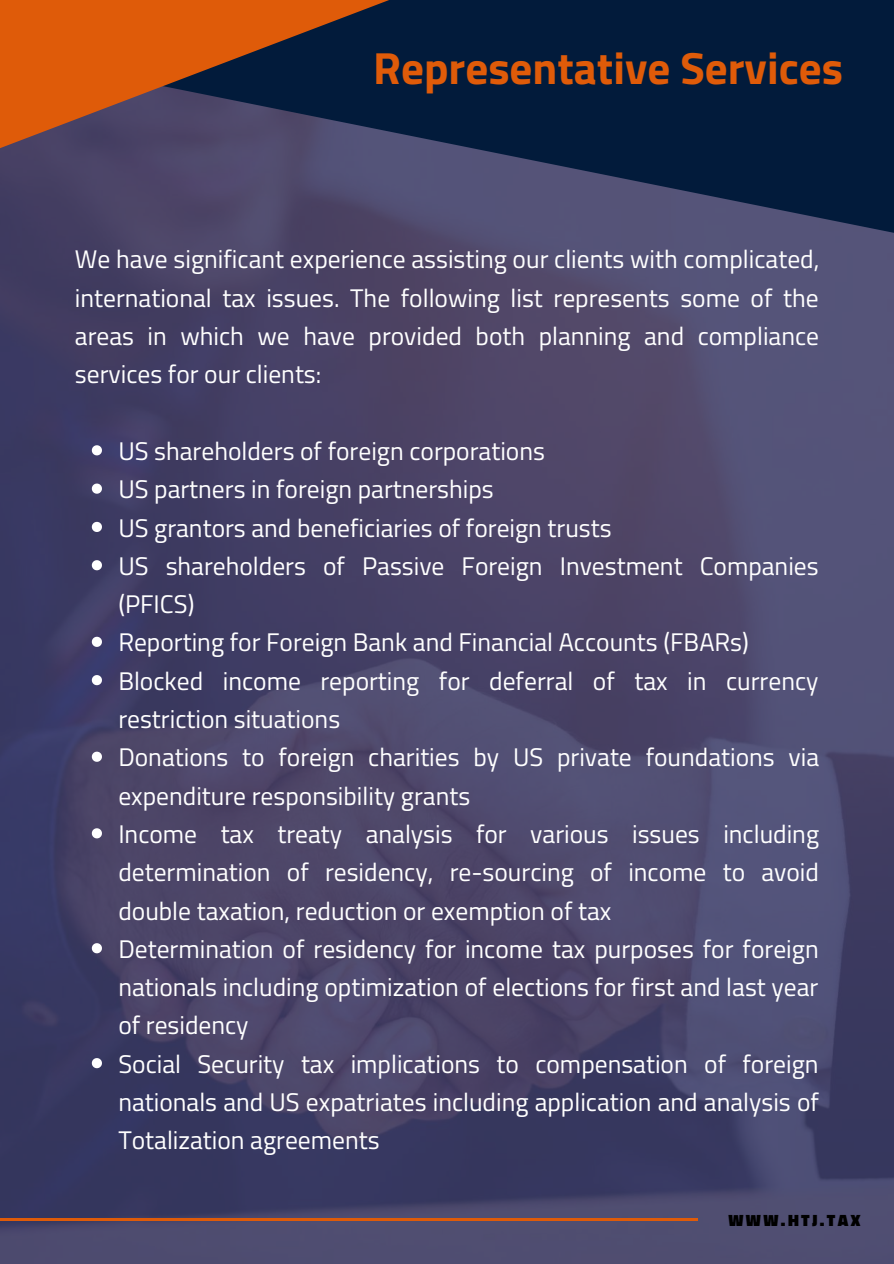
<style>
.page{position:relative;width:894px;height:1264px;background:#fff}
.page>*{position:absolute;margin:0;border:0;box-sizing:border-box;transform-origin:0 0}
.t1{font:700 45px "Titillium Web";color:#df5b09}
.t2{font:25.5px/38.2px "Titillium Web";color:#fff}
.t3{font:900 16.5px "Titillium Web";letter-spacing:.145em;color:#000}
</style>
<div class="page">
<img style="left:0;top:244px;width:893px;height:1019px">
<hr style="left:0;top:1218px;width:697px;height:2px;background:#df5b09">
<svg style="left:389px;top:0;width:504px;height:244px;background:#17294a"></svg>
<svg style="left:0;top:0;width:389px;height:319px;background:#64444b"></svg>
<svg style="left:92px;top:445px;width:10px;height:10px"></svg>
<svg style="left:92px;top:483px;width:10px;height:10px"></svg>
<svg style="left:92px;top:522px;width:10px;height:10px"></svg>
<svg style="left:92px;top:560px;width:10px;height:10px"></svg>
<svg style="left:92px;top:636px;width:10px;height:11px"></svg>
<svg style="left:92px;top:675px;width:10px;height:10px"></svg>
<svg style="left:92px;top:751px;width:10px;height:10px"></svg>
<svg style="left:92px;top:828px;width:10px;height:10px"></svg>
<svg style="left:92px;top:943px;width:10px;height:10px"></svg>
<svg style="left:92px;top:1058px;width:10px;height:10px"></svg>
<h1 class="t1" style="left:373px;top:33px;width:471px">Representative Services</h1>
<p class="t2" style="left:75px;top:240px;width:745px;text-align:justify">We have significant experience assisting our clients with complicated, international tax issues. The following list represents some of the areas in which we have provided both planning and compliance services for our clients:</p>
<p class="t2" style="left:118px;top:431px;width:702px">US shareholders of foreign corporations<br>US partners in foreign partnerships<br>US grantors and beneficiaries of foreign trusts<br>US shareholders of Passive Foreign Investment Companies (PFICS)<br>Reporting for Foreign Bank and Financial Accounts (FBARs)<br>Blocked income reporting for deferral of tax in currency restriction situations<br>Donations to foreign charities by US private foundations via expenditure responsibility grants<br>Income tax treaty analysis for various issues including determination of residency, re-sourcing of income to avoid double taxation, reduction or exemption of tax<br>Determination of residency for income tax purposes for foreign nationals including optimization of elections for first and last year of residency<br>Social Security tax implications to compensation of foreign nationals and US expatriates including application and analysis of Totalization agreements</p>
<p class="t3" style="left:728px;top:1207px;width:133px">WWW.HTJ.TAX</p>
</div>
